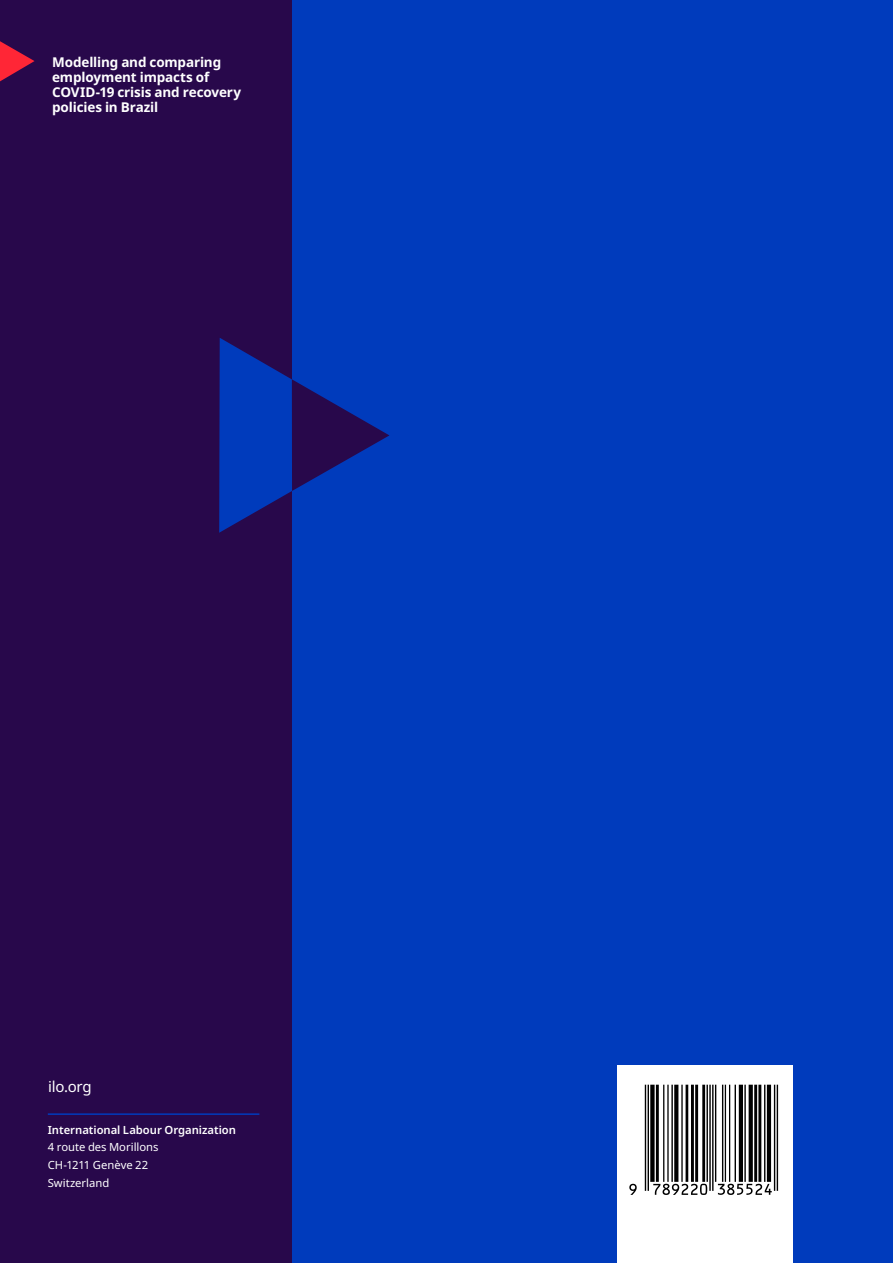
<style>
.page{position:relative;width:893px;height:1263px;background:#fff}
.page>*{position:absolute;margin:0;border:0;box-sizing:border-box;transform-origin:0 0}
.t1{font:15px "Noto Sans";letter-spacing:-.015em;color:#fff}
.t2{font:700 13.5px/15px "Noto Sans";letter-spacing:-.01em;color:#fff}
.t3{font:11.25px/17.5px "Noto Sans";color:#fff}
.t4{font:600 11.25px "Noto Sans";letter-spacing:-.005em;color:#fff}
</style>
<div class="page">
<div style="left:292px;top:0;width:601px;height:1263px;background:#003bbc"></div>
<div style="left:617px;top:1065px;width:176px;height:198px;background:#fff"></div>
<div style="left:0;top:0;width:292px;height:1263px;background:#28084b"></div>
<svg style="left:0;top:41px;width:35px;height:40px"></svg>
<svg style="left:219px;top:338px;width:170px;height:195px"></svg>
<hr style="left:48px;top:1113px;width:211px;height:2px;background:#003bbc">
<svg style="left:629px;top:1085px;width:149px;height:110px"></svg>
<p class="t2" style="left:52px;top:55px;width:190px">Modelling and comparing employment impacts of<br>COVID-19 crisis and recovery policies in Brazil</p>
<p class="t1" style="left:48px;top:1076px;width:45px">ilo.org</p>
<p class="t4" style="left:48px;top:1122px;width:190px">International Labour Organization</p>
<p class="t3" style="left:48px;top:1139px;width:112px">4 route des Morillons<br>CH-1211 Genève 22<br>Switzerland</p>
</div>
